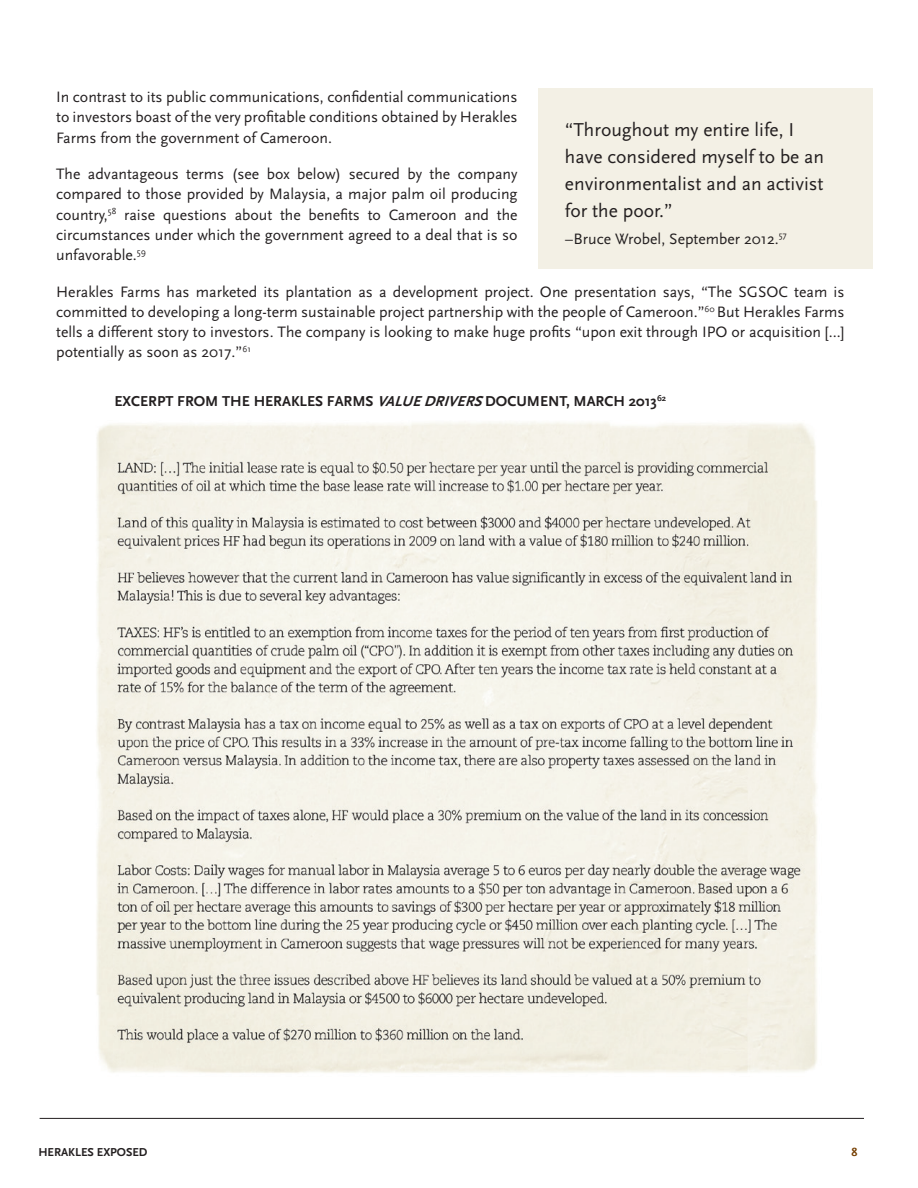
<style>
.page{position:relative;width:918px;height:1188px;background:#fff}
.page>*{position:absolute;margin:0;border:0;box-sizing:border-box;transform-origin:0 0}
.t1{font:19.5px/27px "Scala Sans";color:#231f20}
.t2{font:15.75px/20.2px "Scala Sans";color:#231f20;text-align:justify}
.t3{font:700 15px "Scala Sans";color:#231f20}
.t4{font:700 12px "Scala Sans";color:#231f20}
.t5{font:700 12px "Scala Sans";color:#753e00}
.s1{font-style:italic}
</style>
<div class="page">
<hr style="left:40px;top:1118px;width:824px;height:1px;background:#231f20">
<div style="left:538px;top:88px;width:335px;height:181px;background:#f3f0e5"></div>
<img style="left:96px;top:422px;width:721px;height:651px">
<p class="t2" style="left:56px;top:87px;width:463px">In contrast to its public communications, confidential communications to investors boast of the very profitable conditions obtained by Herakles Farms from the government of Cameroon.</p>
<p class="t2" style="left:56px;top:164px;width:463px">The advantageous terms (see box below) secured by the company compared to those provided by Malaysia, a major palm oil producing country,<sup>58</sup> raise questions about the benefits to Cameroon and the circumstances under which the government agreed to a deal that is so unfavorable.<sup>59</sup></p>
<p class="t2" style="left:56px;top:282px;width:790px">Herakles Farms has marketed its plantation as a development project. One presentation says, “The SGSOC team is committed to developing a long-term sustainable project partnership with the people of Cameroon.”<sup>60</sup> But Herakles Farms tells a different story to investors. The company is looking to make huge profits “upon exit through IPO or acquisition […] potentially as soon as 2017.”<sup>61</sup></p>
<p class="t1" style="left:565px;top:116px;width:261px">“Throughout my entire life, I have considered myself to be an environmentalist and an activist for the poor.”</p>
<p class="t2" style="left:565px;top:229px;width:223px">–Bruce Wrobel, September 2012.<sup>57</sup></p>
<p class="t3" style="left:114px;top:393px;width:553px">EXCERPT FROM THE HERAKLES FARMS <span class="s1">VALUEDRIVERS</span>DOCUMENT, MARCH 2013<sup>62</sup></p>
<p class="t4" style="left:38px;top:1146px;width:111px">HERAKLES EXPOSED</p>
<p class="t5" style="left:852px;top:1146px;width:7px">8</p>
</div>
